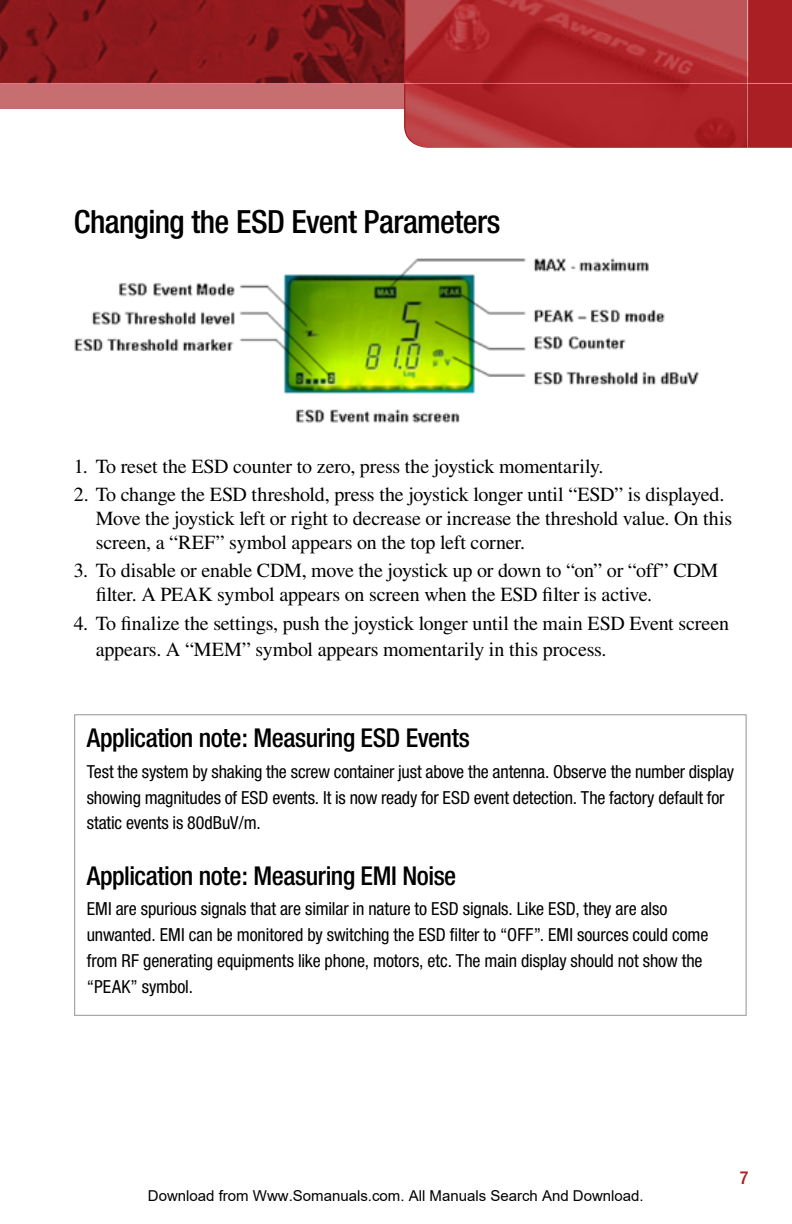
<style>
.page{position:relative;width:792px;height:1224px;background:#fff}
.page>*{position:absolute;margin:0;border:0;box-sizing:border-box;transform-origin:0 0}
.t1{font:500 condensed 32px "Helvetica Neue";letter-spacing:-.02em;color:#000}
.t2{font:500 condensed 26px "Helvetica Neue";letter-spacing:-.02em;color:#000}
.t3{font:20px/24px "Times";letter-spacing:-.01em;color:#000}
.t4{font:condensed 18px/26px "Helvetica Neue";letter-spacing:-.01em;color:#000}
.t5{font:500 condensed 18px "Helvetica Neue";color:#a91f23}
.t6{font:15px "Arial";color:#000}
</style>
<div class="page">
<div style="left:0;top:0;width:792px;height:109px;background:#c76e70"></div>
<svg style="left:0;top:0;width:404px;height:83px;background:#86181b"></svg>
<div style="left:404px;top:0;width:388px;height:148px;background:#a91f23"></div>
<hr style="left:0;top:83px;width:792px;height:1px;background:#fff">
<img style="left:405px;top:0;width:343px;height:148px">
<img style="left:74px;top:258px;width:626px;height:165px">
<h1 class="t1" style="left:74px;top:202px;width:428px">Changing the ESD Event Parameters</h1>
<p class="t3" style="left:74px;top:454px;width:531px">1. To reset the ESD counter to zero, press the joystick momentarily.</p>
<p class="t3" style="left:96px;top:482px;width:638px;text-indent:-22px">2. To change the ESD threshold, press the joystick longer until “ESD” is displayed.<br>Move the joystick left or right to decrease or increase the threshold value. On this screen, a “REF” symbol appears on the top left corner.</p>
<p class="t3" style="left:96px;top:558px;width:624px;text-indent:-22px">3. To disable or enable CDM, move the joystick up or down to “on” or “off” CDM filter. A PEAK symbol appears on screen when the ESD filter is active.</p>
<p class="t3" style="left:96px;top:610px;width:635px;line-height:26px;text-indent:-22px">4. To finalize the settings, push the joystick longer until the main ESD Event screen appears. A “MEM” symbol appears momentarily in this process.</p>
<h2 class="t2" style="left:87px;top:722px;width:385px">Application note: Measuring ESD Events</h2>
<p class="t4" style="left:87px;top:758px;width:649px">Test the system by shaking the screw container just above the antenna. Observe the number display showing magnitudes of ESD events. It is now ready for ESD event detection. The factory default for static events is 80dBuV/m.</p>
<h2 class="t2" style="left:87px;top:860px;width:371px">Application note: Measuring EMI Noise</h2>
<p class="t4" style="left:87px;top:895px;width:623px">EMI are spurious signals that are similar in nature to ESD signals. Like ESD, they are also unwanted. EMI can be monitored by switching the ESD filter to “OFF”. EMI sources could come from RF generating equipments like phone, motors, etc. The main display should not show the “PEAK” symbol.</p>
<p class="t6" style="left:148px;top:1187px;width:497px">Download from Www.Somanuals.com. All Manuals Search And Download.</p>
<p class="t5" style="left:740px;top:1167px;width:10px">7</p>
</div>
